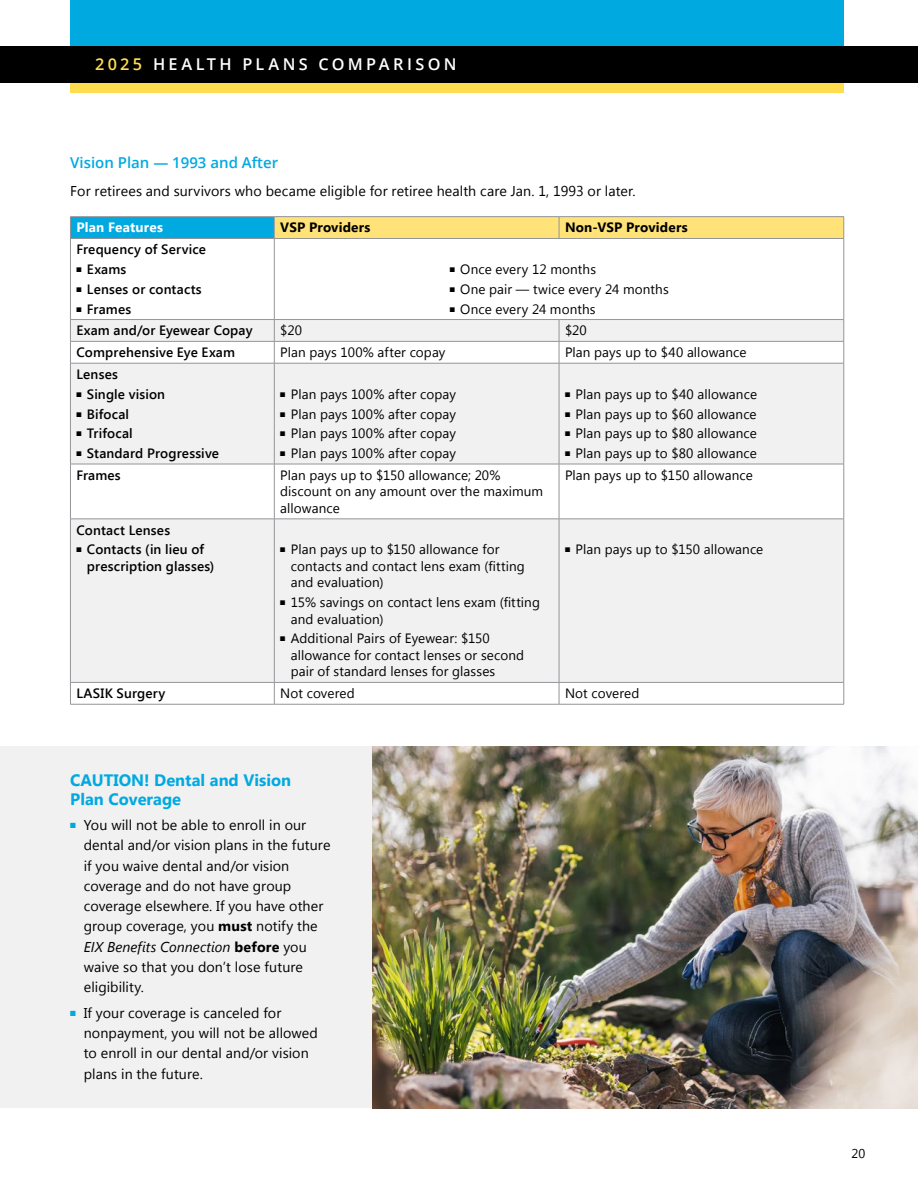
<style>
.page{position:relative;width:918px;height:1188px;background:#fff}
.page>*{position:absolute;margin:0;border:0;box-sizing:border-box;transform-origin:0 0}
.t1{font:700 16.5px/18.8px "Segoe UI";color:#01a9e1}
.t2{font:600 16.2px "Open Sans";letter-spacing:.21em;color:#fff}
.t3{font:600 15px "Open Sans";color:#01a9e1}
.t4{font:14.25px/20.2px "Segoe UI";letter-spacing:.005em;color:#000}
.t5{font:13.5px/16.5px "Segoe UI";letter-spacing:.01em;color:#000}
.t6{font:600 13.5px/16.5px "Segoe UI";letter-spacing:.01em;color:#000}
.t7{font:700 13.5px "Segoe UI";letter-spacing:.01em;color:#000}
.t8{font:700 13.5px "Segoe UI";letter-spacing:.015em;color:#fff}
.t9{font:12.75px "Segoe UI";color:#000}
.s1{color:#ffdd4f}
.s2{color:#01a9e1}
.s3{font-weight:700}
.s4{font-style:italic}
</style>
<div class="page">
<div style="left:70px;top:67px;width:774px;height:25px;background:#ffdd4f"></div>
<div style="left:70px;top:0;width:774px;height:64px;background:#01a9e1"></div>
<div style="left:0;top:46px;width:918px;height:37px;background:#000"></div>
<div style="left:0;top:747px;width:70px;height:361px;background:#f1f1f2"></div>
<div style="left:70px;top:217px;width:204px;height:21px;background:#01a9e1"></div>
<svg style="left:71px;top:320px;width:773px;height:362px;fill:#f1f1f2"></svg>
<svg style="left:559px;top:320px;width:1px;height:43px"></svg>
<hr style="left:559px;top:464px;width:1px;height:55px;background:#939598">
<hr style="left:844px;top:464px;width:1px;height:55px;background:#939598">
<hr style="left:274px;top:704px;width:285px;height:1px;background:#939598">
<hr style="left:559px;top:704px;width:285px;height:1px;background:#939598">
<hr style="left:844px;top:239px;width:1px;height:80px;background:#939598">
<hr style="left:70px;top:239px;width:1px;height:80px;background:#939598">
<hr style="left:274px;top:239px;width:1px;height:80px;background:#939598">
<hr style="left:274px;top:319px;width:285px;height:1px;background:#939598">
<hr style="left:559px;top:319px;width:285px;height:1px;background:#939598">
<svg style="left:844px;top:320px;width:1px;height:43px"></svg>
<hr style="left:274px;top:341px;width:285px;height:1px;background:#939598">
<hr style="left:559px;top:341px;width:285px;height:1px;background:#939598">
<hr style="left:70px;top:319px;width:204px;height:1px;background:#939598">
<hr style="left:559px;top:363px;width:1px;height:101px;background:#939598">
<hr style="left:274px;top:363px;width:285px;height:1px;background:#939598">
<hr style="left:559px;top:363px;width:285px;height:1px;background:#939598">
<hr style="left:844px;top:363px;width:1px;height:101px;background:#939598">
<hr style="left:274px;top:464px;width:285px;height:1px;background:#939598">
<hr style="left:559px;top:464px;width:285px;height:1px;background:#939598">
<hr style="left:70px;top:363px;width:1px;height:101px;background:#939598">
<hr style="left:274px;top:363px;width:1px;height:101px;background:#939598">
<hr style="left:70px;top:464px;width:204px;height:1px;background:#939598">
<hr style="left:70px;top:464px;width:1px;height:55px;background:#939598">
<hr style="left:274px;top:464px;width:1px;height:55px;background:#939598">
<hr style="left:559px;top:519px;width:1px;height:163px;background:#939598">
<svg style="left:70px;top:682px;width:775px;height:22px"></svg>
<hr style="left:70px;top:704px;width:204px;height:1px;background:#939598">
<hr style="left:274px;top:519px;width:285px;height:1px;background:#939598">
<hr style="left:559px;top:519px;width:285px;height:1px;background:#939598">
<hr style="left:844px;top:519px;width:1px;height:163px;background:#939598">
<hr style="left:274px;top:682px;width:285px;height:1px;background:#939598">
<hr style="left:559px;top:682px;width:285px;height:1px;background:#939598">
<hr style="left:70px;top:519px;width:204px;height:1px;background:#939598">
<hr style="left:70px;top:519px;width:1px;height:163px;background:#939598">
<hr style="left:274px;top:519px;width:1px;height:163px;background:#939598">
<hr style="left:70px;top:682px;width:204px;height:1px;background:#939598">
<hr style="left:70px;top:341px;width:204px;height:1px;background:#939598">
<svg style="left:70px;top:320px;width:1px;height:43px"></svg>
<svg style="left:274px;top:320px;width:1px;height:43px"></svg>
<hr style="left:70px;top:363px;width:204px;height:1px;background:#939598">
<hr style="left:70px;top:216px;width:204px;height:1px;background:#939598">
<svg style="left:70px;top:217px;width:1px;height:21px"></svg>
<hr style="left:70px;top:238px;width:204px;height:1px;background:#939598">
<hr style="left:274px;top:216px;width:285px;height:1px;background:#939598">
<hr style="left:559px;top:216px;width:285px;height:1px;background:#939598">
<div style="left:274px;top:217px;width:571px;height:21px;background:#ffe378"></div>
<hr style="left:274px;top:238px;width:285px;height:1px;background:#939598">
<hr style="left:559px;top:238px;width:285px;height:1px;background:#939598">
<div style="left:43px;top:747px;width:330px;height:361px;background:#f1f1f2"></div>
<img style="left:373px;top:747px;width:545px;height:361px">
<p class="t2" style="left:95px;top:53px;width:363px"><span class="s1">2025</span> HEALTH PLANS COMPARISON</p>
<p class="t3" style="left:70px;top:153px;width:210px">Vision Plan — 1993 and After</p>
<p class="t4" style="left:70px;top:180px;width:567px">For retirees and survivors who became eligible for retiree health care Jan. 1, 1993 or later.</p>
<p class="t8" style="left:76px;top:218px;width:88px">Plan Features</p>
<p class="t7" style="left:280px;top:218px;width:92px">VSP Providers</p>
<p class="t7" style="left:565px;top:218px;width:124px">Non-VSP Providers</p>
<p class="t6" style="left:76px;top:241px;width:131px">Frequency of Service</p>
<p class="t6" style="left:76px;top:260px;width:51px">■ Exams</p>
<p class="t6" style="left:76px;top:280px;width:127px">■ Lenses or contacts</p>
<p class="t6" style="left:76px;top:300px;width:56px">■ Frames</p>
<p class="t5" style="left:450px;top:260px;width:148px">■ Once every 12 months</p>
<p class="t5" style="left:450px;top:280px;width:220px">■ One pair — twice every 24 months</p>
<p class="t5" style="left:450px;top:300px;width:147px">■ Once every 24 months</p>
<p class="t6" style="left:76px;top:322px;width:178px">Exam and/or Eyewear Copay</p>
<p class="t5" style="left:280px;top:322px;width:23px">$20</p>
<p class="t5" style="left:565px;top:322px;width:23px">$20</p>
<p class="t6" style="left:76px;top:344px;width:160px">Comprehensive Eye Exam</p>
<p class="t5" style="left:280px;top:344px;width:167px">Plan pays 100% after copay</p>
<p class="t5" style="left:565px;top:344px;width:183px">Plan pays up to $40 allowance</p>
<p class="t6" style="left:76px;top:365px;width:43px">Lenses</p>
<p class="t6" style="left:76px;top:385px;width:90px">■ Single vision</p>
<p class="t6" style="left:76px;top:405px;width:54px">■ Bifocal</p>
<p class="t6" style="left:76px;top:425px;width:58px">■ Trifocal</p>
<p class="t6" style="left:76px;top:444px;width:144px">■ Standard Progressive</p>
<p class="t5" style="left:565px;top:385px;width:194px">■ Plan pays up to $40 allowance</p>
<p class="t5" style="left:565px;top:405px;width:193px">■ Plan pays up to $60 allowance</p>
<p class="t5" style="left:565px;top:425px;width:193px">■ Plan pays up to $80 allowance</p>
<p class="t5" style="left:565px;top:444px;width:193px">■ Plan pays up to $80 allowance</p>
<p class="t5" style="left:280px;top:385px;width:177px">■ Plan pays 100% after copay</p>
<p class="t5" style="left:280px;top:405px;width:177px">■ Plan pays 100% after copay</p>
<p class="t5" style="left:280px;top:425px;width:177px">■ Plan pays 100% after copay</p>
<p class="t5" style="left:280px;top:444px;width:177px">■ Plan pays 100% after copay</p>
<p class="t6" style="left:76px;top:466px;width:46px">Frames</p>
<p class="t5" style="left:280px;top:466px;width:264px">Plan pays up to $150 allowance; 20% discount on any amount over the maximum allowance</p>
<p class="t5" style="left:565px;top:466px;width:189px">Plan pays up to $150 allowance</p>
<p class="t6" style="left:76px;top:521px;width:95px">Contact Lenses</p>
<p class="t6" style="left:87px;top:541px;width:129px;text-indent:-10px">■ Contacts (in lieu of prescription glasses)</p>
<p class="t5" style="left:291px;top:541px;width:235px;text-indent:-10px">■ Plan pays up to $150 allowance for contacts and contact lens exam (fitting and evaluation)</p>
<p class="t5" style="left:291px;top:594px;width:251px;text-indent:-10px">■ 15% savings on contact lens exam (fitting and evaluation)</p>
<p class="t5" style="left:291px;top:630px;width:235px;text-indent:-10px">■ Additional Pairs of Eyewear: $150 allowance for contact lenses or second pair of standard lenses for glasses</p>
<p class="t5" style="left:565px;top:541px;width:200px">■ Plan pays up to $150 allowance</p>
<p class="t6" style="left:76px;top:685px;width:90px">LASIK Surgery</p>
<p class="t5" style="left:280px;top:685px;width:76px">Not covered</p>
<p class="t5" style="left:565px;top:685px;width:76px">Not covered</p>
<p class="t1" style="left:70px;top:770px;width:222px">CAUTION! Dental and Vision<br>Plan Coverage</p>
<p class="t4" style="left:84px;top:814px;width:248px;text-indent:-13px"><span class="s2">■</span> You will not be able to enroll in our dental and/or vision plans in the future if you waive dental and/or vision coverage and do not have group coverage elsewhere. If you have other group coverage, you <span class="s3">must</span> notify the<br><span class="s4">EIX Benefits Connection</span> <span class="s3">before</span> you waive so that you don’t lose future eligibility.</p>
<p class="t4" style="left:84px;top:1002px;width:236px;text-indent:-13px"><span class="s2">■</span> If your coverage is canceled for nonpayment, you will not be allowed to enroll in our dental and/or vision plans in the future.</p>
<p class="t9" style="left:851px;top:1145px;width:15px">20</p>
</div>
